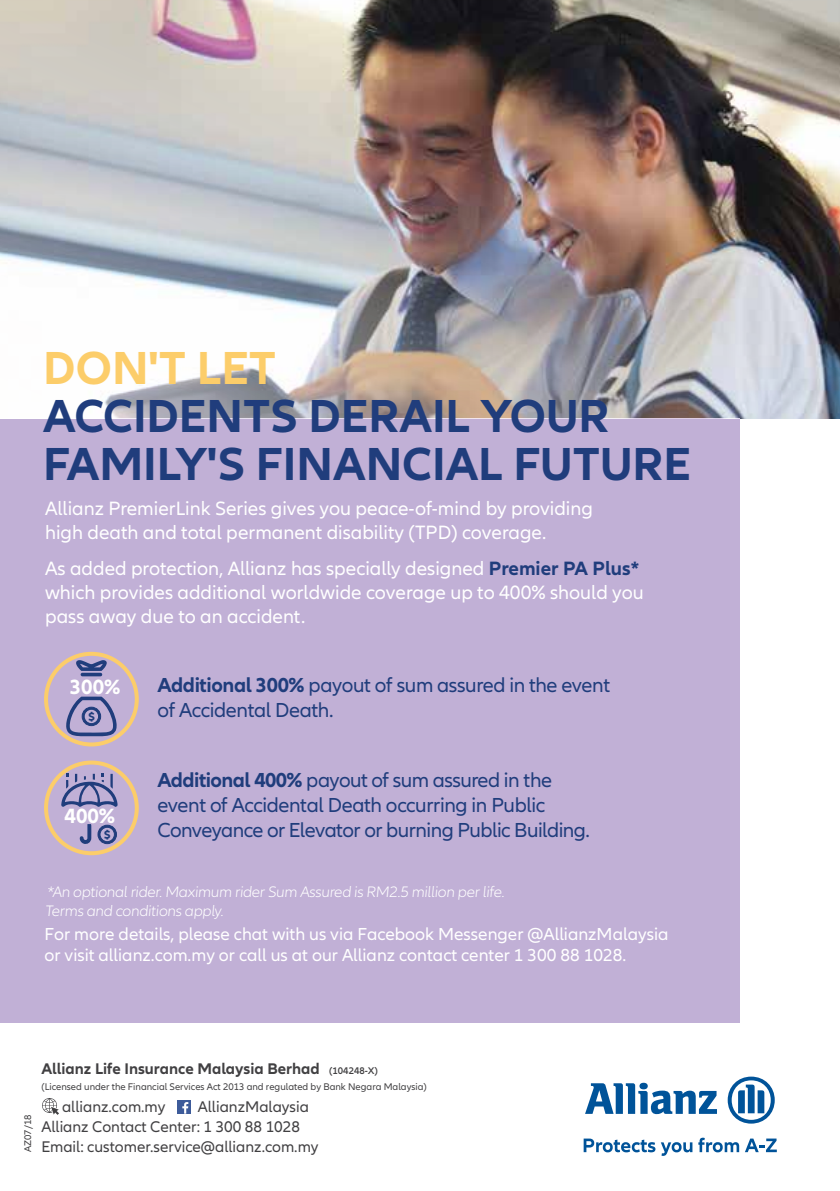
<style>
.page{position:relative;width:840px;height:1191px;background:#fff}
.page>*{position:absolute;margin:0;border:0;box-sizing:border-box;transform-origin:0 0}
.t1{font:700 48px/48px "Allianz Neo";color:#203d7c}
.t2{font:700 48px "Allianz Neo";color:#fccd6a}
.t3{font:700 21.4px "Allianz Neo";color:#fff}
.t4{font:21px/25.2px "Allianz Neo";letter-spacing:-.02em;color:#203d7c}
.t5{font:20px/24px "Allianz Neo";color:#fff}
.t6{font:18px/21.6px "Allianz Neo";color:#fff}
.t7{font:16px/19.8px "Allianz Neo";color:#414042}
.t8{font:700 16px "Allianz Neo";color:#414042}
.t9{font:300 15.8px/18.8px "Allianz Neo";color:#fff}
.t10{font:700 13px "Allianz Neo";color:#203d7c}
.t11{font:10px "Allianz Neo";color:#414042}
.s1{font-weight:700;color:#203d7c}
.s2{font-weight:700}
.s3{font-weight:600;font-size:10px}
</style>
<div class="page">
<div style="left:0;top:418px;width:739px;height:605px;background:#c1b0d6"></div>
<img style="left:0;top:0;width:839px;height:418px">
<div style="left:177px;top:1100px;width:13px;height:13px;background:#3d5b9a"></div>
<svg style="left:42px;top:1098px;width:17px;height:16px"></svg>
<svg style="left:182px;top:1102px;width:6px;height:11px"></svg>
<div style="left:44px;top:652px;width:95px;height:94px;border:4px solid #fccd6a;border-radius:50%"></div>
<svg style="left:76px;top:660px;width:31px;height:16px"></svg>
<svg style="left:66px;top:696px;width:51px;height:40px"></svg>
<div style="left:44px;top:760px;width:95px;height:95px;border:4px solid #fccd6a;border-radius:50%"></div>
<svg style="left:60px;top:774px;width:58px;height:33px"></svg>
<svg style="left:79px;top:824px;width:38px;height:32px"></svg>
<svg style="left:583px;top:1138px;width:109px;height:17px"></svg>
<svg style="left:698px;top:1137px;width:40px;height:15px"></svg>
<svg style="left:745px;top:1138px;width:31px;height:14px"></svg>
<svg style="left:585px;top:1082px;width:131px;height:32px"></svg>
<svg style="left:727px;top:1076px;width:47px;height:47px"></svg>
<h1 class="t2" style="left:43px;top:340px;width:234px">DON'T LET</h1>
<h1 class="t1" style="left:43px;top:393px;width:649px">ACCIDENTS DERAIL YOUR<br>FAMILY'S FINANCIAL FUTURE</h1>
<p class="t5" style="left:45px;top:496px;width:549px">Allianz PremierLink Series gives you peace-of-mind by providing high death and total permanent disability (TPD) coverage.</p>
<p class="t5" style="left:45px;top:556px;width:600px">As added protection, Allianz has specially designed <span class="s1">Premier PA Plus* </span>which provides additional worldwide coverage up to 400% should you pass away due to an accident.</p>
<p class="t3" style="left:70px;top:674px;width:52px">300%</p>
<p class="t10" style="left:88px;top:709px;width:8px">$</p>
<p class="t3" style="left:65px;top:803px;width:52px">400%</p>
<p class="t10" style="left:104px;top:827px;width:8px">$</p>
<p class="t4" style="left:157px;top:673px;width:454px"><span class="s2">Additional 300%</span> payout of sum assured in the event of Accidental Death.</p>
<p class="t4" style="left:157px;top:768px;width:434px"><span class="s2">Additional 400%</span> payout of sum assured in the event of Accidental Death occurring in Public<br>Conveyance or Elevator or burning Public Building.</p>
<p class="t9" style="left:45px;top:882px;width:462px">*An optional rider. Maximum rider Sum Assured is RM2.5 million per life.<br>Terms and conditions apply.</p>
<p class="t6" style="left:44px;top:923px;width:625px">For more details, please chat with us via Facebook Messenger @AllianzMalaysia or visit allianz.com.my or call us at our Allianz contact center 1 300 88 1028.</p>
<p class="t11" style="left:22px;top:1152px;width:39px;rotate:-90deg">AZ07/18</p>
<p class="t8" style="left:41px;top:1059px;width:338px">Allianz Life Insurance Malaysia Berhad <span class="s3">(104248-X)</span></p>
<p class="t11" style="left:41px;top:1081px;width:387px">(Licensed under the Financial Services Act 2013 and regulated by Bank Negara Malaysia)</p>
<p class="t7" style="left:41px;top:1117px;width:278px">Allianz Contact Center: 1 300 88 1028<br>Email: customer.service@allianz.com.my</p>
<p class="t7" style="left:62px;top:1097px;width:105px">allianz.com.my</p>
<p class="t7" style="left:198px;top:1097px;width:113px">AllianzMalaysia</p>
</div>
